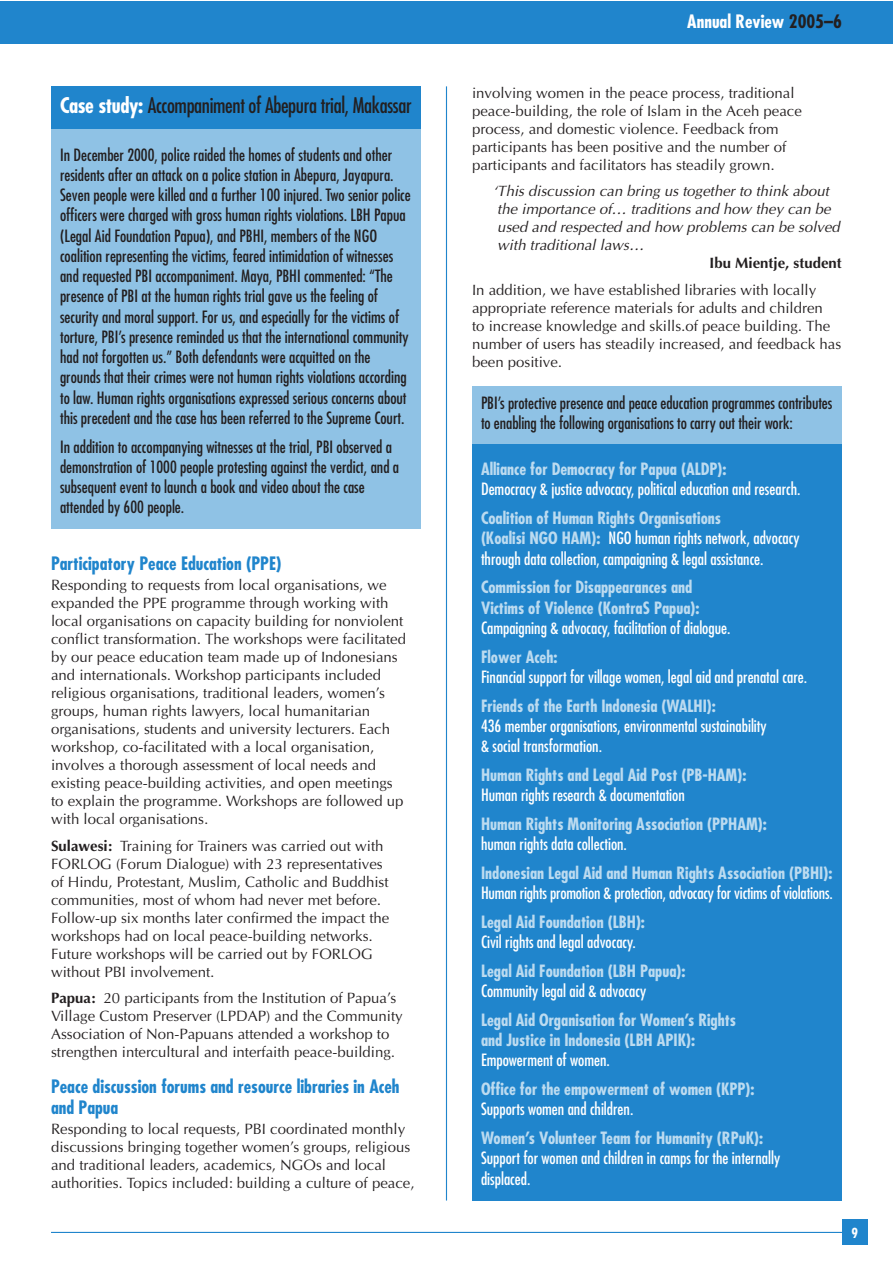
<style>
.page{position:relative;width:893px;height:1263px;background:#fff}
.page>*{position:absolute;margin:0;border:0;box-sizing:border-box;transform-origin:0 0}
.t1{font:condensed 21px "Futura";letter-spacing:-.015em;color:#231f20}
.t2{font:700 condensed 18px/21px "Futura";color:#2085cc}
.t3{font:700 condensed 18px "Futura";color:#fff}
.t4{font:condensed 16.5px/20.2px "Futura";color:#231f20}
.t5{font:condensed 16.5px/20.2px "Futura";color:#fff}
.t6{font:700 condensed 16.5px/20.2px "Futura";color:#bcdbf0}
.t7{font:15px/18px "Optima";color:#231f20}
.t8{font:italic 15px/18px "Optima";color:#231f20}
.t9{font:700 15px "Optima";color:#231f20}
.t10{font:700 condensed 13.5px "Futura";color:#fff}
.s1{font-weight:700;color:#fff}
.s2{font-weight:700}
.s3{color:#231f20}
.s4{font-weight:700;color:#bcdbf0}
</style>
<div class="page">
<hr style="left:446px;top:86px;width:1px;height:1114px;background:#2085cc">
<div style="left:0;top:1px;width:893px;height:43px;background:#2085cc"></div>
<hr style="left:51px;top:1232px;width:791px;height:1px;background:#2085cc">
<div style="left:842px;top:1220px;width:25px;height:25px;background:#2085cc"></div>
<div style="left:51px;top:86px;width:370px;height:443px;background:#8fc2e5"></div>
<div style="left:51px;top:86px;width:370px;height:43px;background:#2085cc"></div>
<div style="left:472px;top:386px;width:370px;height:814px;background:#2085cc"></div>
<div style="left:472px;top:386px;width:370px;height:58px;background:#8fc2e5"></div>
<h1 class="t1" style="left:60px;top:95px;width:353px"><span class="s1">Case study:</span> Accompaniment of Abepura trial, Makassar</h1>
<p class="t4" style="left:60px;top:146px;width:352px">In December 2000, police raided the homes of students and other residents after an attack on a police station in Abepura, Jayapura.<br>Seven people were killed and a further 100 injured. Two senior police officers were charged with gross human rights violations. LBH Papua (Legal Aid Foundation Papua), and PBHI, members of the NGO coalition representing the victims, feared intimidation of witnesses and requested PBI accompaniment. Maya, PBHI commented: “The presence of PBI at the human rights trial gave us the feeling of security and moral support. For us, and especially for the victims of torture, PBI’s presence reminded us that the international community had not forgotten us.” Both defendants were acquitted on the grounds that their crimes were not human rights violations according to law. Human rights organisations expressed serious concerns about this precedent and the case has been referred to the Supreme Court.</p>
<p class="t4" style="left:60px;top:438px;width:341px">In addition to accompanying witnesses at the trial, PBI observed a demonstration of 1000 people protesting against the verdict, and a subsequent event to launch a book and video about the case attended by 600 people.</p>
<p class="t2" style="left:51px;top:555px;width:232px">Participatory Peace Education (PPE)</p>
<p class="t7" style="left:51px;top:578px;width:357px">Responding to requests from local organisations, we expanded the PPE programme through working with local organisations on capacity building for nonviolent conflict transformation. The workshops were facilitated by our peace education team made up of Indonesians and internationals. Workshop participants included religious organisations, traditional leaders, women’s groups, human rights lawyers, local humanitarian organisations, students and university lecturers. Each workshop, co-facilitated with a local organisation, involves a thorough assessment of local needs and existing peace-building activities, and open meetings to explain the programme. Workshops are followed up with local organisations.</p>
<p class="t7" style="left:51px;top:838px;width:340px"><span class="s2">Sulawesi:</span> Training for Trainers was carried out with FORLOG (Forum Dialogue) with 23 representatives of Hindu, Protestant, Muslim, Catholic and Buddhist communities, most of whom had never met before.<br>Follow-up six months later confirmed the impact the workshops had on local peace-building networks.<br>Future workshops will be carried out by FORLOG without PBI involvement.</p>
<p class="t7" style="left:51px;top:991px;width:353px"><span class="s2">Papua:</span> 20 participants from the Institution of Papua’s Village Custom Preserver (LPDAP) and the Community Association of Non-Papuans attended a workshop to strengthen intercultural and interfaith peace-building.</p>
<p class="t2" style="left:51px;top:1078px;width:350px">Peace discussion forums and resource libraries in Aceh and Papua</p>
<p class="t7" style="left:51px;top:1122px;width:365px">Responding to local requests, PBI coordinated monthly discussions bringing together women’s groups, religious and traditional leaders, academics, NGOs and local authorities. Topics included: building a culture of peace,</p>
<p class="t3" style="left:687px;top:13px;width:156px">Annual Review <span class="s3">2005–6</span></p>
<p class="t7" style="left:472px;top:85px;width:331px">involving women in the peace process, traditional peace-building, the role of Islam in the Aceh peace process, and domestic violence. Feedback from participants has been positive and the number of participants and facilitators has steadily grown.</p>
<p class="t8" style="left:493px;top:184px;width:351px">‘This discussion can bring us together to think about the importance of… traditions and how they can be used and respected and how problems can be solved with traditional laws…</p>
<p class="t9" style="left:709px;top:257px;width:134px">Ibu Mientje, student</p>
<p class="t7" style="left:472px;top:282px;width:371px">In addition, we have established libraries with locally appropriate reference materials for adults and children<br>to increase knowledge and skills.of peace building. The number of users has steadily increased, and feedback has been positive.</p>
<p class="t4" style="left:481px;top:394px;width:353px">PBI’s protective presence and peace education programmes contributes to enabling the following organisations to carry out their work:</p>
<p class="t6" style="left:481px;top:460px;width:247px">Alliance for Democracy for Papua (ALDP):</p>
<p class="t5" style="left:481px;top:480px;width:321px">Democracy &amp; justice advocacy, political education and research.</p>
<p class="t5" style="left:481px;top:509px;width:320px"><span class="s4">Coalition of Human Rights Organisations<br>(Koalisi NGO HAM):</span> NGO human rights network, advocacy through data collection, campaigning &amp; legal assistance.</p>
<p class="t6" style="left:481px;top:579px;width:220px">Commission for Disappearances and<br>Victims of Violence (KontraS Papua):</p>
<p class="t5" style="left:481px;top:619px;width:251px">Campaigning &amp; advocacy, facilitation of dialogue.</p>
<p class="t6" style="left:481px;top:648px;width:78px">Flower Aceh:</p>
<p class="t5" style="left:481px;top:668px;width:328px">Financial support for village women, legal aid and prenatal care.</p>
<p class="t6" style="left:481px;top:697px;width:236px">Friends of the Earth Indonesia (WALHI):</p>
<p class="t5" style="left:481px;top:717px;width:287px">436 member organisations, environmental sustainability &amp; social transformation.</p>
<p class="t6" style="left:481px;top:766px;width:267px">Human Rights and Legal Aid Post (PB-HAM):</p>
<p class="t5" style="left:481px;top:786px;width:205px">Human rights research &amp; documentation</p>
<p class="t6" style="left:481px;top:815px;width:287px">Human Rights Monitoring Association (PPHAM):</p>
<p class="t5" style="left:481px;top:835px;width:147px">human rights data collection.</p>
<p class="t6" style="left:481px;top:864px;width:353px">Indonesian Legal Aid and Human Rights Association (PBHI):</p>
<p class="t5" style="left:481px;top:884px;width:353px">Human rights promotion &amp; protection, advocacy for victims of violations.</p>
<p class="t6" style="left:481px;top:913px;width:165px">Legal Aid Foundation (LBH):</p>
<p class="t5" style="left:481px;top:933px;width:156px">Civil rights and legal advocacy.</p>
<p class="t6" style="left:481px;top:962px;width:206px">Legal Aid Foundation (LBH Papua):</p>
<p class="t5" style="left:481px;top:982px;width:167px">Community legal aid &amp; advocacy</p>
<p class="t6" style="left:481px;top:1011px;width:257px">Legal Aid Organisation for Women’s Rights and Justice in Indonesia (LBH APIK):</p>
<p class="t5" style="left:481px;top:1051px;width:130px">Empowerment of women.</p>
<p class="t6" style="left:481px;top:1080px;width:275px">Office for the empowerment of women (KPP):</p>
<p class="t5" style="left:481px;top:1100px;width:154px">Supports women and children.</p>
<p class="t6" style="left:481px;top:1129px;width:284px">Women’s Volunteer Team for Humanity (RPuK):</p>
<p class="t5" style="left:481px;top:1149px;width:301px">Support for women and children in camps for the internally displaced.</p>
<p class="t10" style="left:851px;top:1227px;width:8px">9</p>
</div>
